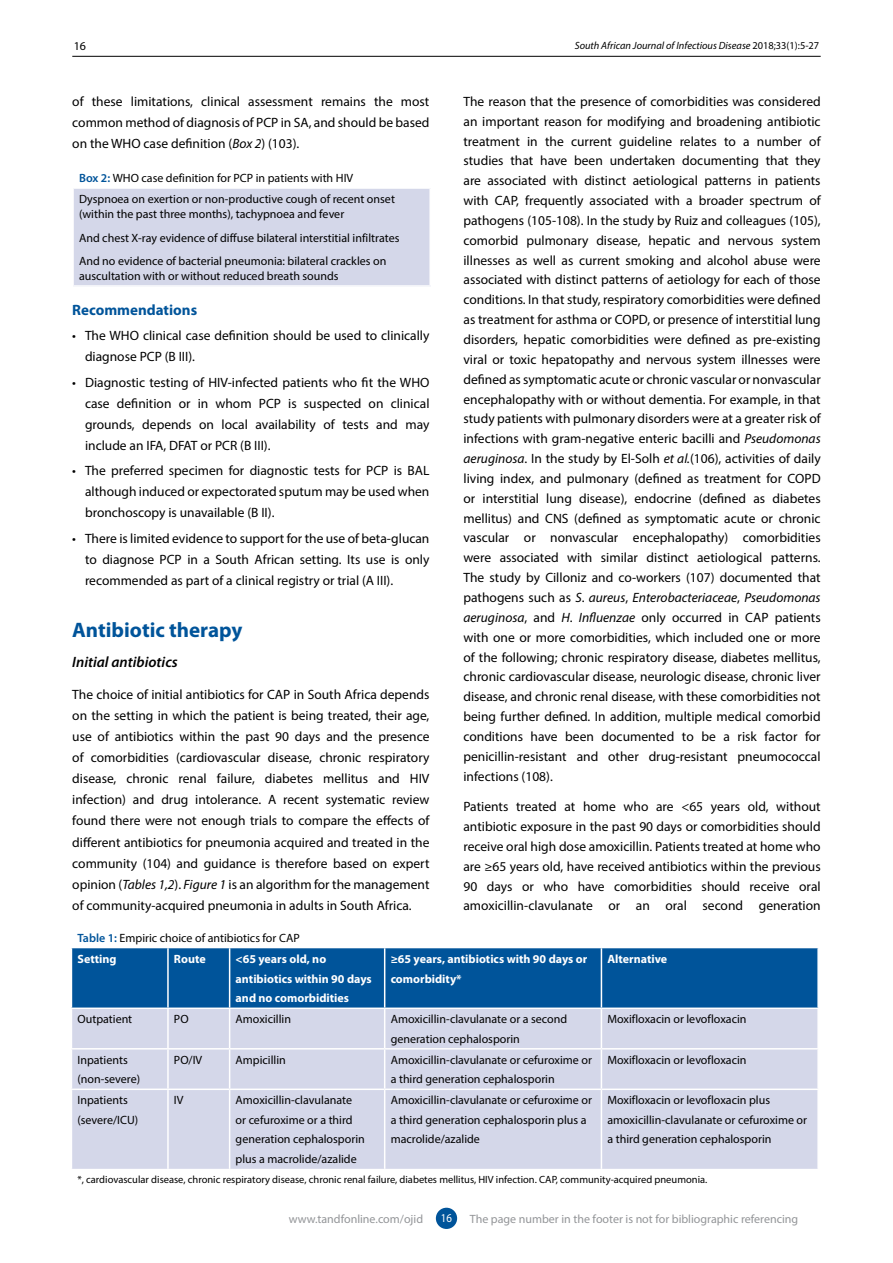
<style>
.page{position:relative;width:893px;height:1263px;background:#fff}
.page>*{position:absolute;margin:0;border:0;box-sizing:border-box;transform-origin:0 0}
.t1{font:700 21px "Myriad Pro";color:#00549a}
.t2{font:italic 600 15px "Myriad Pro";color:#000}
.t3{font:700 15px "Myriad Pro";color:#00549a}
.t4{font:13.5px/19.8px "Myriad Pro";color:#000;text-align:justify}
.t5{font:12px/19.5px "Myriad Pro";color:#000}
.t6{font:700 12px/19.5px "Myriad Pro";color:#fff}
.t7{font:12px "Myriad Pro";color:#939598}
.t8{font:12px "Myriad Pro";color:#fff;scale:.9 1}
.t9{font:10.5px "Myriad Pro";color:#000}
.t10{font:italic 10.5px "Myriad Pro";color:#000}
.s1{font-style:normal}
.s2{font-style:italic}
.s3{font-weight:600;color:#00549a}
.s4{font-weight:700;color:#fff}
</style>
<div class="page">
<hr style="left:72px;top:56px;width:749px;height:1px;background:#000">
<div style="left:436px;top:1208px;width:21px;height:21px;background:#00549a;border-radius:50%"></div>
<div style="left:73px;top:188px;width:357px;height:98px;background:#d4d7e9"></div>
<hr style="left:72px;top:187px;width:359px;height:2px;background:#fff">
<hr style="left:72px;top:189px;width:2px;height:96px;background:#fff">
<hr style="left:429px;top:189px;width:2px;height:96px;background:#fff">
<hr style="left:72px;top:285px;width:359px;height:2px;background:#fff">
<div style="left:72px;top:948px;width:745px;height:59px;background:#00549a"></div>
<div style="left:72px;top:1009px;width:745px;height:160px;background:#d4d7e9"></div>
<hr style="left:167px;top:948px;width:2px;height:59px;background:#fff">
<hr style="left:229px;top:948px;width:1px;height:59px;background:#fff">
<hr style="left:384px;top:948px;width:1px;height:59px;background:#fff">
<hr style="left:601px;top:948px;width:1px;height:59px;background:#fff">
<hr style="left:167px;top:1009px;width:2px;height:39px;background:#fff">
<hr style="left:229px;top:1009px;width:1px;height:39px;background:#fff">
<hr style="left:384px;top:1009px;width:1px;height:39px;background:#fff">
<hr style="left:601px;top:1009px;width:1px;height:39px;background:#fff">
<hr style="left:71px;top:1048px;width:97px;height:1px;background:#fff">
<hr style="left:168px;top:1048px;width:62px;height:1px;background:#fff">
<hr style="left:167px;top:1049px;width:2px;height:39px;background:#fff">
<hr style="left:230px;top:1048px;width:155px;height:1px;background:#fff">
<hr style="left:229px;top:1049px;width:1px;height:39px;background:#fff">
<hr style="left:385px;top:1048px;width:216px;height:1px;background:#fff">
<hr style="left:384px;top:1049px;width:1px;height:39px;background:#fff">
<hr style="left:601px;top:1048px;width:218px;height:1px;background:#fff">
<hr style="left:601px;top:1049px;width:1px;height:39px;background:#fff">
<hr style="left:71px;top:1088px;width:97px;height:2px;background:#fff">
<hr style="left:168px;top:1088px;width:62px;height:2px;background:#fff">
<hr style="left:167px;top:1090px;width:2px;height:79px;background:#fff">
<hr style="left:230px;top:1088px;width:155px;height:2px;background:#fff">
<hr style="left:229px;top:1090px;width:1px;height:79px;background:#fff">
<hr style="left:385px;top:1088px;width:216px;height:2px;background:#fff">
<hr style="left:384px;top:1090px;width:1px;height:79px;background:#fff">
<hr style="left:601px;top:1088px;width:218px;height:2px;background:#fff">
<hr style="left:601px;top:1090px;width:1px;height:79px;background:#fff">
<p class="t5" style="left:74px;top:36px;width:14px">16</p>
<p class="t10" style="left:575px;top:39px;width:246px">South African Journal of Infectious Disease <span class="s1">2018;33(1):5-27</span></p>
<p class="t4" style="left:72px;top:90px;width:359px;line-height:21.1px">of these limitations, clinical assessment remains the most common method of diagnosis of PCP in SA, and should be based on the WHO case definition (<span class="s2">Box 2</span>) (103).</p>
<p class="t5" style="left:79px;top:167px;width:317px;line-height:21px"><span class="s3">Box 2:</span> WHO case definition for PCP in patients with HIV<br>Dyspnoea on exertion or non-productive cough of recent onset</p>
<p class="t5" style="left:79px;top:202px;width:322px;line-height:23.5px">(within the past three months), tachypnoea and fever<br>And chest X-ray evidence of diffuse bilateral interstitial infiltrates<br>And no evidence of bacterial pneumonia: bilateral crackles on</p>
<p class="t5" style="left:79px;top:266px;width:261px">auscultation with or without reduced breath sounds</p>
<p class="t3" style="left:72px;top:300px;width:126px">Recommendations</p>
<p class="t4" style="left:85px;top:325px;width:346px;line-height:21.1px;text-indent:-13px">• The WHO clinical case definition should be used to clinically diagnose PCP (B III).</p>
<p class="t4" style="left:85px;top:371px;width:346px;line-height:21.1px;text-indent:-13px">• Diagnostic testing of HIV-infected patients who fit the WHO case definition or in whom PCP is suspected on clinical grounds, depends on local availability of tests and may include an IFA, DFAT or PCR (B III).</p>
<p class="t4" style="left:85px;top:460px;width:346px;line-height:21.1px;text-indent:-13px">• The preferred specimen for diagnostic tests for PCP is BAL although induced or expectorated sputum may be used when bronchoscopy is unavailable (B II).</p>
<p class="t4" style="left:85px;top:527px;width:346px;line-height:21.1px;text-indent:-13px">• There is limited evidence to support for the use of beta-glucan to diagnose PCP in a South African setting. Its use is only recommended as part of a clinical registry or trial (A III).</p>
<h1 class="t1" style="left:72px;top:617px;width:172px">Antibiotic therapy</h1>
<p class="t2" style="left:72px;top:652px;width:107px">Initial antibiotics</p>
<p class="t4" style="left:72px;top:683px;width:359px;line-height:21.1px">The choice of initial antibiotics for CAP in South Africa depends on the setting in which the patient is being treated, their age, use of antibiotics within the past 90 days and the presence of comorbidities (cardiovascular disease, chronic respiratory disease, chronic renal failure, diabetes mellitus and HIV infection) and drug intolerance. A recent systematic review found there were not enough trials to compare the effects of different antibiotics for pneumonia acquired and treated in the community (104) and guidance is therefore based on expert opinion (<span class="s2">Tables 1,2</span>). <span class="s2">Figure 1</span> is an algorithm for the management of community-acquired pneumonia in adults in South Africa.</p>
<p class="t4" style="left:463px;top:91px;width:359px">The reason that the presence of comorbidities was considered an important reason for modifying and broadening antibiotic treatment in the current guideline relates to a number of studies that have been undertaken documenting that they are associated with distinct aetiological patterns in patients with CAP, frequently associated with a broader spectrum of pathogens (105-108). In the study by Ruiz and colleagues (105), comorbid pulmonary disease, hepatic and nervous system illnesses as well as current smoking and alcohol abuse were associated with distinct patterns of aetiology for each of those conditions. In that study, respiratory comorbidities were defined as treatment for asthma or COPD, or presence of interstitial lung disorders, hepatic comorbidities were defined as pre-existing viral or toxic hepatopathy and nervous system illnesses were defined as symptomatic acute or chronic vascular or nonvascular encephalopathy with or without dementia. For example, in that study patients with pulmonary disorders were at a greater risk of infections with gram-negative enteric bacilli and <span class="s2">Pseudomonas aeruginosa</span>. In the study by El-Solh <span class="s2">et al.</span>(106), activities of daily living index, and pulmonary (defined as treatment for COPD or interstitial lung disease), endocrine (defined as diabetes mellitus) and CNS (defined as symptomatic acute or chronic vascular or nonvascular encephalopathy) comorbidities were associated with similar distinct aetiological patterns.<br>The study by Cilloniz and co-workers (107) documented that pathogens such as <span class="s2">S</span>. <span class="s2">aureus</span>, <span class="s2">Enterobacteriaceae</span>, <span class="s2">Pseudomonas aeruginosa</span>, and <span class="s2">H</span>. <span class="s2">Influenzae</span> only occurred in CAP patients with one or more comorbidities, which included one or more of the following; chronic respiratory disease, diabetes mellitus, chronic cardiovascular disease, neurologic disease, chronic liver disease, and chronic renal disease, with these comorbidities not being further defined. In addition, multiple medical comorbid conditions have been documented to be a risk factor for penicillin-resistant and other drug-resistant pneumococcal infections (108).</p>
<p class="t4" style="left:463px;top:796px;width:359px">Patients treated at home who are &lt;65 years old, without antibiotic exposure in the past 90 days or comorbidities should receive oral high dose amoxicillin. Patients treated at home who are ≥65 years old, have received antibiotics within the previous 90 days or who have comorbidities should receive oral amoxicillin-clavulanate or an oral second generation</p>
<p class="t5" style="left:77px;top:927px;width:224px;line-height:21px"><span class="s3">Table 1:</span> Empiric choice of antibiotics for CAP<br><span class="s4">Setting</span></p>
<p class="t6" style="left:174px;top:949px;width:33px">Route</p>
<p class="t6" style="left:236px;top:949px;width:138px">&lt;65 years old, no antibiotics within 90 days and no comorbidities</p>
<p class="t6" style="left:391px;top:949px;width:198px">≥65 years, antibiotics with 90 days or comorbidity*</p>
<p class="t6" style="left:607px;top:949px;width:61px">Alternative</p>
<p class="t5" style="left:77px;top:1009px;width:56px">Outpatient</p>
<p class="t5" style="left:174px;top:1009px;width:16px">PO</p>
<p class="t5" style="left:236px;top:1009px;width:57px">Amoxicillin</p>
<p class="t5" style="left:391px;top:1009px;width:178px">Amoxicillin-clavulanate or a second generation cephalosporin</p>
<p class="t5" style="left:607px;top:1009px;width:141px">Moxifloxacin or levofloxacin</p>
<p class="t5" style="left:77px;top:1050px;width:64px">Inpatients (non-severe)</p>
<p class="t5" style="left:174px;top:1050px;width:30px">PO/IV</p>
<p class="t5" style="left:236px;top:1050px;width:52px">Ampicillin</p>
<p class="t5" style="left:391px;top:1050px;width:203px">Amoxicillin-clavulanate or cefuroxime or a third generation cephalosporin</p>
<p class="t5" style="left:607px;top:1050px;width:141px">Moxifloxacin or levofloxacin</p>
<p class="t5" style="left:77px;top:1090px;width:62px">Inpatients (severe/ICU)</p>
<p class="t5" style="left:174px;top:1090px;width:11px">IV</p>
<p class="t5" style="left:236px;top:1090px;width:131px">Amoxicillin-clavulanate or cefuroxime or a third generation cephalosporin plus a macrolide/azalide</p>
<p class="t5" style="left:391px;top:1090px;width:203px">Amoxicillin-clavulanate or cefuroxime or a third generation cephalosporin plus a macrolide/azalide</p>
<p class="t5" style="left:607px;top:1090px;width:201px">Moxifloxacin or levofloxacin plus amoxicillin-clavulanate or cefuroxime or a third generation cephalosporin</p>
<p class="t9" style="left:77px;top:1173px;width:631px">*, cardiovascular disease, chronic respiratory disease, chronic renal failure, diabetes mellitus, HIV infection. CAP, community-acquired pneumonia.</p>
<p class="t7" style="left:289px;top:1212px;width:136px">www.tandfonline.com/ojid</p>
<p class="t8" style="left:441px;top:1211px;width:14px">16</p>
<p class="t7" style="left:470px;top:1212px;width:330px">The page number in the footer is not for bibliographic referencing</p>
</div>
